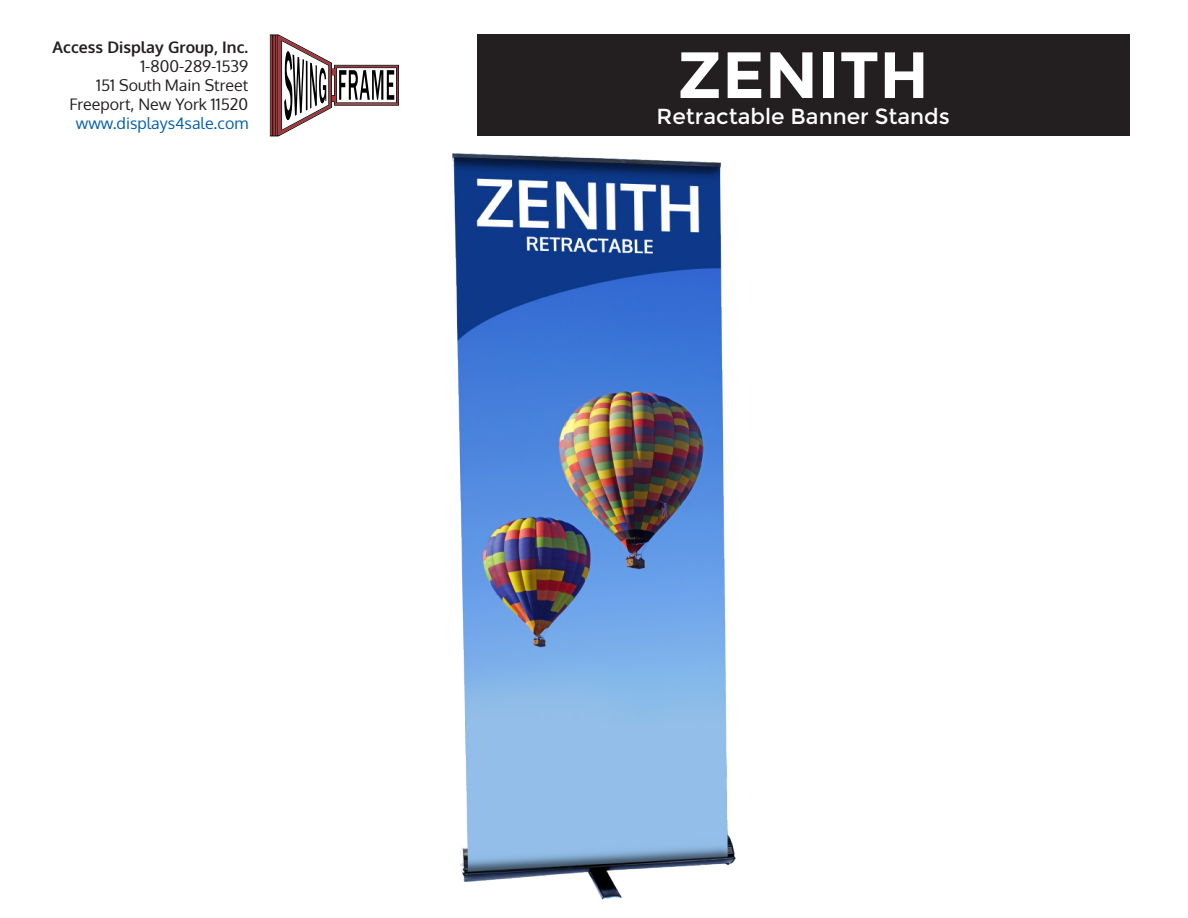
<style>
.page{position:relative;width:1188px;height:918px;background:#fff}
.page>*{position:absolute;margin:0;border:0;box-sizing:border-box;transform-origin:0 0}
.t1{font:700 65.25px "Montserrat";color:#fff}
.t2{font:21.75px "Montserrat";color:#fff}
.t3{font:15.9px/19.2px "Oxygen";color:#231f20;text-align:right}
.t4{font:700 15.9px "Oxygen";color:#231f20}
.t5{font:15.9px "Oxygen";color:#005fab}
</style>
<div class="page">
<svg style="left:270px;top:34px;width:129px;height:102px"></svg>
<div style="left:477px;top:34px;width:653px;height:102px;background:#231f20"></div>
<img style="left:453px;top:153px;width:282px;height:747px">
<p class="t4" style="left:53px;top:37px;width:197px">Access Display Group, Inc.</p>
<p class="t3" style="left:69px;top:57px;width:180px">1-800-289-1539<br>151 South Main Street<br>Freeport, New York 11520</p>
<p class="t5" style="left:76px;top:113px;width:174px">www.displays4sale.com</p>
<h1 class="t1" style="left:678px;top:36px;width:253px">ZENITH</h1>
<h2 class="t2" style="left:657px;top:104px;width:295px">Retractable Banner Stands</h2>
</div>
